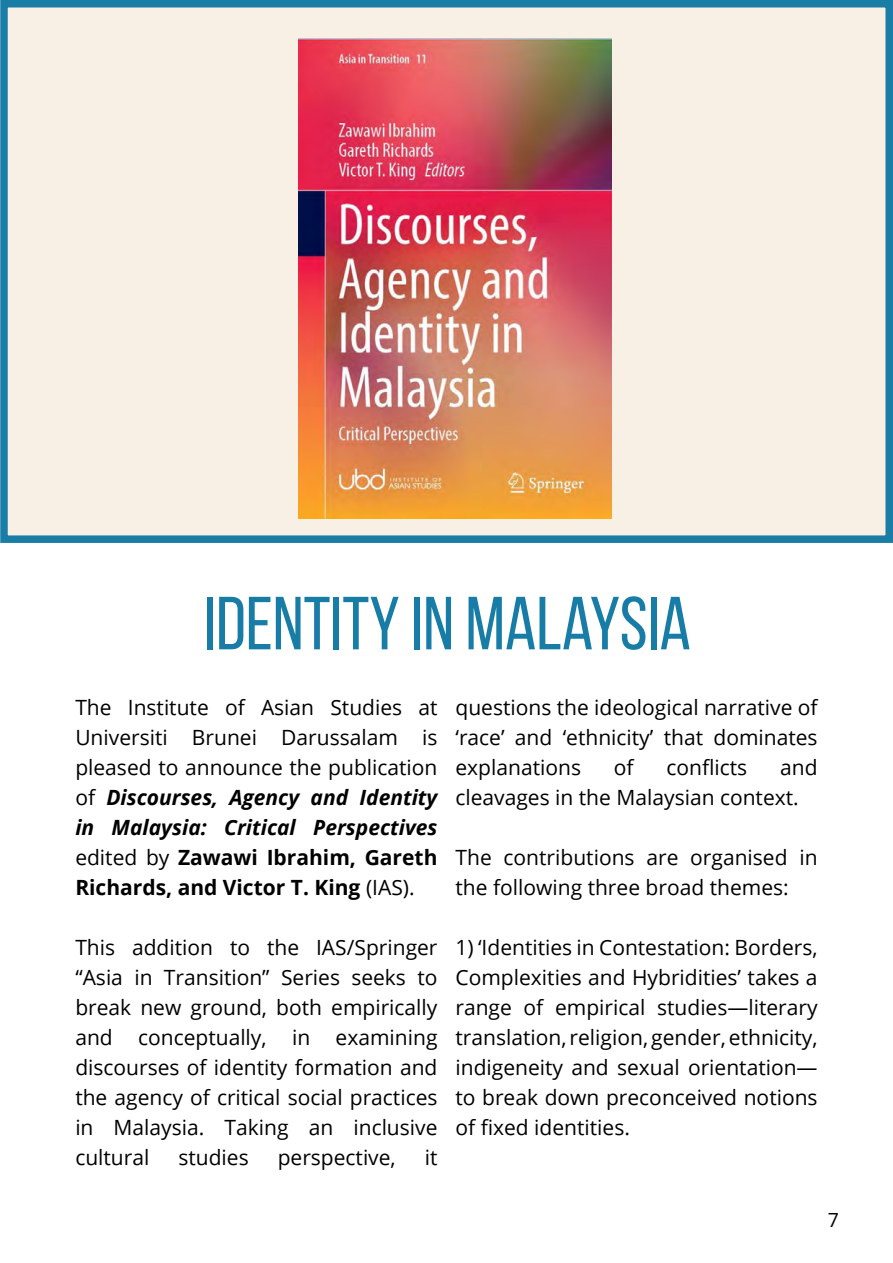
<style>
.page{position:relative;width:893px;height:1263px;background:#fff}
.page>*{position:absolute;margin:0;border:0;box-sizing:border-box;transform-origin:0 0}
.t1{font:75px "Bebas Neue";color:#177da6}
.t2{font:21px/30px "Open Sans";color:#000;text-align:justify}
.t3{font:19.5px "Open Sans";color:#000}
.s1{font-weight:700;font-style:italic}
.s2{font-weight:700}
</style>
<div class="page">
<div style="left:4px;top:4px;width:885px;height:535px;background:#f8f0e4"></div>
<img style="left:298px;top:38px;width:314px;height:480px">
<div style="left:0;top:0;width:893px;height:543px;border:8px solid #197da6"></div>
<h1 class="t1" style="left:204px;top:583px;width:488px">IDENTITY IN MALAYSIA</h1>
<p class="t2" style="left:75px;top:691px;width:364px">The Institute of Asian Studies at Universiti Brunei Darussalam is pleased to announce the publication of <span class="s1">Discourses, Agency and Identity in Malaysia: Critical Perspectives </span>edited by <span class="s2">Zawawi Ibrahim, Gareth Richards, and Victor T. King</span> (IAS).</p>
<p class="t2" style="left:75px;top:931px;width:364px">This addition to the IAS/Springer “Asia in Transition” Series seeks to break new ground, both empirically and conceptually, in examining discourses of identity formation and the agency of critical social practices in Malaysia. Taking an inclusive cultural</p>
<p class="t2" style="left:178px;top:1142px;width:72px">studies</p>
<p class="t2" style="left:278px;top:1142px;width:120px">perspective,</p>
<p class="t2" style="left:425px;top:1142px;width:14px">it</p>
<p class="t2" style="left:455px;top:692px;width:364px">questions the ideological narrative of ‘race’ and ‘ethnicity’ that dominates explanations</p>
<p class="t2" style="left:614px;top:752px;width:21px">of</p>
<p class="t2" style="left:667px;top:752px;width:82px">conflicts</p>
<p class="t2" style="left:455px;top:752px;width:364px;text-indent:325px">and cleavages in the Malaysian context.</p>
<p class="t2" style="left:455px;top:842px;width:364px">The contributions are organised in the following three broad themes:</p>
<p class="t2" style="left:455px;top:932px;width:364px">1) ‘Identities in Contestation: Borders, Complexities and Hybridities’ takes a range of empirical studies—literary translation, religion, gender, ethnicity, indigeneity and sexual orientation— to break down preconceived notions of fixed identities.</p>
<p class="t3" style="left:828px;top:1207px;width:13px">7</p>
</div>
